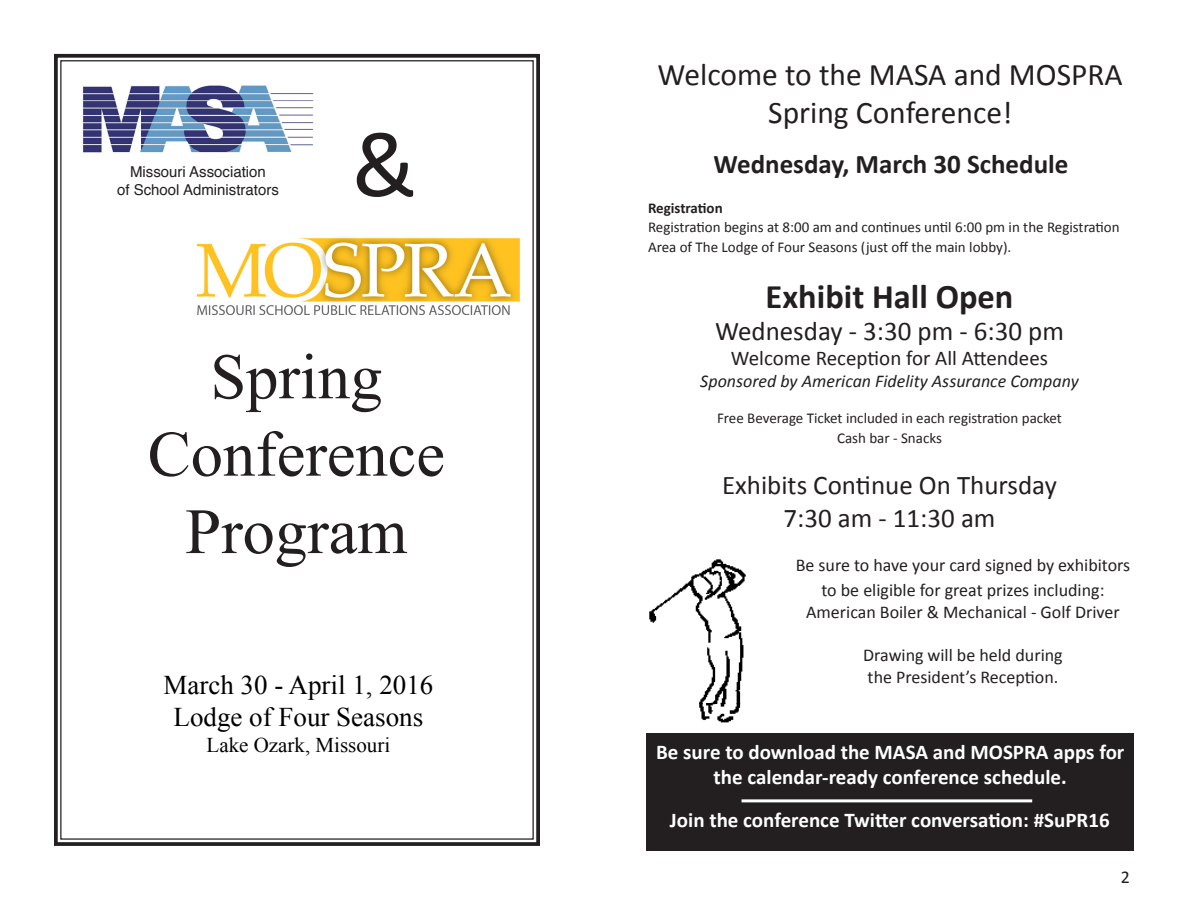
<style>
.page{position:relative;width:1188px;height:918px;background:#fff}
.page>*{position:absolute;margin:0;border:0;box-sizing:border-box;transform-origin:0 0}
.t1{font:96px "Calibri";color:#231f20}
.t2{font:64.5px "Times New Roman";color:#231f20}
.t3{font:700 34.5px "Calibri";color:#231f20}
.t4{font:31.5px/37.8px "Calibri";color:#231f20;text-align:center}
.t5{font:27px "Calibri";color:#231f20}
.t6{font:27px "Times New Roman";color:#000}
.t7{font:700 27px "Calibri";color:#231f20}
.t8{font:700 21px/25.2px "Calibri";color:#fff;text-align:center}
.t9{font:21px "Calibri";color:#231f20}
.t10{font:21px "Times New Roman";color:#000}
.t11{font:18px/25.2px "Calibri";color:#231f20;text-align:center}
.t12{font:italic 18px "Calibri";color:#231f20}
.t13{font:15px/19.5px "Calibri";color:#231f20}
.t14{font:15px "Helvetica";color:#231f20}
.t15{font:700 15px "Calibri";color:#231f20}
</style>
<div class="page">
<svg style="left:54px;top:53px;width:486px;height:793px"></svg>
<img style="left:76px;top:80px;width:245px;height:79px">
<img style="left:197px;top:232px;width:324px;height:83px">
<div style="left:646px;top:734px;width:487px;height:117px;background:#231f20"></div>
<img style="left:649px;top:559px;width:97px;height:164px">
<hr style="left:742px;top:799px;width:290px;height:3px;background:#fff">
<p class="t14" style="left:130px;top:160px;width:137px">Missouri Association</p>
<p class="t14" style="left:117px;top:178px;width:163px">of School Administrators</p>
<p class="t1" style="left:352px;top:104px;width:67px">&amp;</p>
<p class="t2" style="left:210px;top:333px;width:174px">Spring</p>
<p class="t2" style="left:148px;top:411px;width:299px">Conference</p>
<p class="t2" style="left:185px;top:488px;width:224px">Program</p>
<p class="t6" style="left:163px;top:667px;width:271px">March 30 - April 1, 2016</p>
<p class="t6" style="left:174px;top:699px;width:251px">Lodge of Four Seasons</p>
<p class="t10" style="left:207px;top:731px;width:185px">Lake Ozark, Missouri</p>
<p class="t4" style="left:658px;top:56px;width:467px">Welcome to the MASA and MOSPRA<br>Spring Conference!</p>
<p class="t7" style="left:714px;top:147px;width:356px">Wednesday, March 30 Schedule</p>
<p class="t15" style="left:648px;top:198px;width:76px">Registration</p>
<p class="t13" style="left:648px;top:218px;width:473px">Registration begins at 8:00 am and continues until 6:00 pm in the Registration<br>Area of The Lodge of Four Seasons (just off the main lobby).</p>
<p class="t3" style="left:766px;top:274px;width:249px">Exhibit Hall Open</p>
<p class="t5" style="left:715px;top:314px;width:350px">Wednesday - 3:30 pm - 6:30 pm</p>
<p class="t9" style="left:731px;top:345px;width:319px">Welcome Reception for All Attendees</p>
<p class="t12" style="left:700px;top:369px;width:380px">Sponsored by American Fidelity Assurance Company</p>
<p class="t13" style="left:717px;top:408px;width:346px">Free Beverage Ticket included in each registration packet</p>
<p class="t13" style="left:837px;top:428px;width:106px">Cash bar - Snacks</p>
<p class="t5" style="left:722px;top:468px;width:336px">Exhibits Continue On Thursday</p>
<p class="t5" style="left:784px;top:501px;width:213px">7:30 am - 11:30 am</p>
<p class="t11" style="left:796px;top:553px;width:336px">Be sure to have your card signed by exhibitors to be eligible for great prizes including:</p>
<p class="t11" style="left:806px;top:599px;width:315px">American Boiler &amp; Mechanical - Golf Driver</p>
<p class="t11" style="left:863px;top:644px;width:201px;line-height:21.6px;text-align:left">Drawing will be held during the President’s Reception.</p>
<p class="t8" style="left:656px;top:740px;width:470px">Be sure to download the MASA and MOSPRA apps for the calendar-ready conference schedule.</p>
<p class="t8" style="left:670px;top:807px;width:441px">Join the conference Twitter conversation: #SuPR16</p>
<p class="t11" style="left:1121px;top:865px;width:11px">2</p>
</div>
